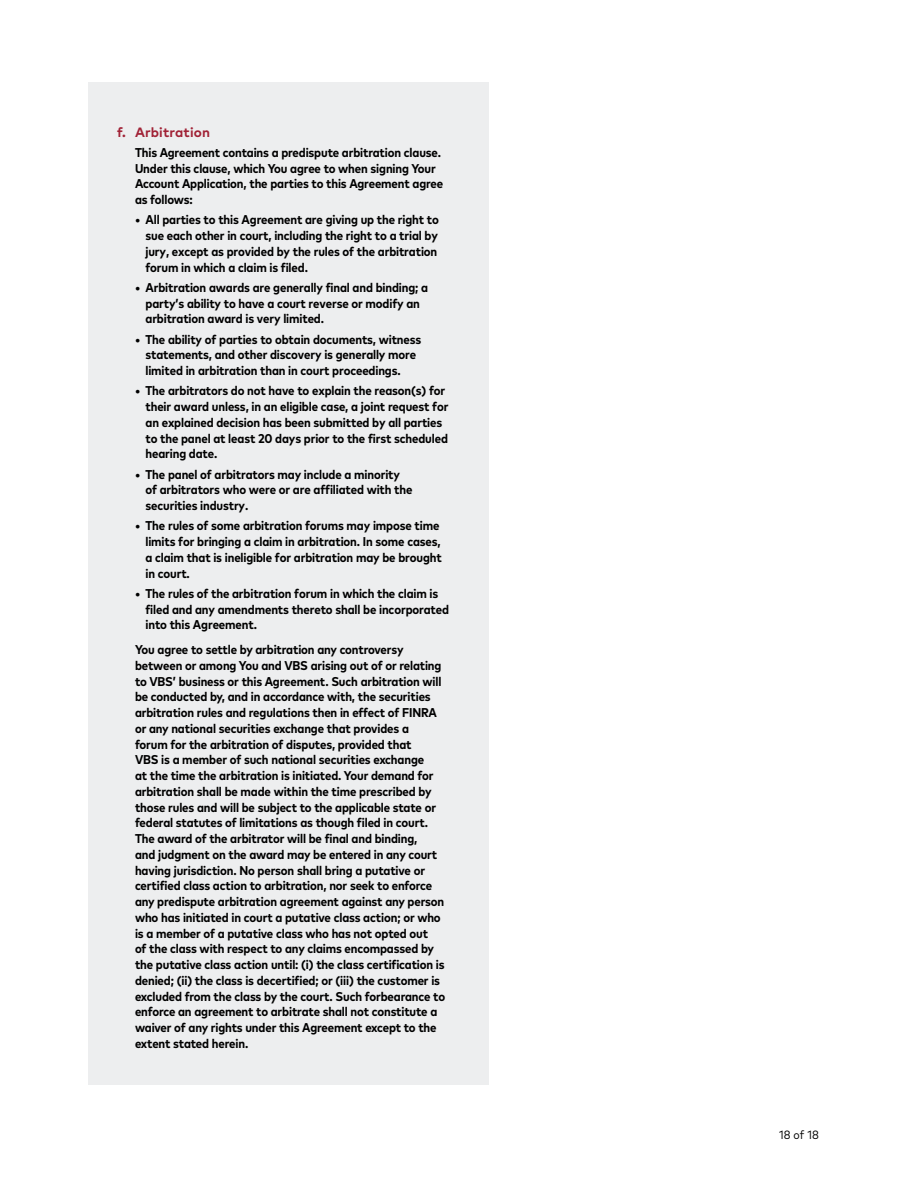
<style>
.page{position:relative;width:918px;height:1188px;background:#fff}
.page>*{position:absolute;margin:0;border:0;box-sizing:border-box;transform-origin:0 0}
.C_Head{font:700 13.5px "Mark Pro";letter-spacing:.01em;color:#a12236}
.Body_under_letter{font:700 condensed 12.75px/15.8px "Mark Pro";letter-spacing:-.01em;color:#000}
.Body_letter_last_section{font:700 condensed 12.75px/15.8px "Mark Pro";letter-spacing:-.01em;color:#000}
.t1{font:condensed 12px "Mark Pro";color:#000}
</style>
<div class="page">
<div style="left:88px;top:82px;width:401px;height:1002px;background:#edeeef"></div>
<h3 class="C_Head" style="left:117px;top:122px;width:94px">f. Arbitration</h3>
<p class="Body_letter_last_section" style="left:135px;top:143px;width:310px">This Agreement contains a predispute arbitration clause.<br>Under this clause, which You agree to when signing Your Account Application, the parties to this Agreement agree as follows:</p>
<p class="Body_under_letter" style="left:146px;top:211px;width:295px;text-indent:-10px">• All parties to this Agreement are giving up the right to sue each other in court, including the right to a trial by jury, except as provided by the rules of the arbitration forum in which a claim is filed.</p>
<p class="Body_under_letter" style="left:146px;top:278px;width:284px;text-indent:-10px">• Arbitration awards are generally final and binding; a party’s ability to have a court reverse or modify an arbitration award is very limited.</p>
<p class="Body_under_letter" style="left:146px;top:330px;width:277px;text-indent:-10px">• The ability of parties to obtain documents, witness statements, and other discovery is generally more limited in arbitration than in court proceedings.</p>
<p class="Body_under_letter" style="left:146px;top:382px;width:305px;text-indent:-10px">• The arbitrators do not have to explain the reason(s) for their award unless, in an eligible case, a joint request for an explained decision has been submitted by all parties to the panel at least 20 days prior to the first scheduled hearing date.</p>
<p class="Body_under_letter" style="left:146px;top:465px;width:269px;text-indent:-10px">• The panel of arbitrators may include a minority of arbitrators who were or are affiliated with the securities industry.</p>
<p class="Body_under_letter" style="left:146px;top:517px;width:298px;text-indent:-10px">• The rules of some arbitration forums may impose time limits for bringing a claim in arbitration. In some cases, a claim that is ineligible for arbitration may be brought in court.</p>
<p class="Body_under_letter" style="left:146px;top:584px;width:305px;text-indent:-10px">• The rules of the arbitration forum in which the claim is filed and any amendments thereto shall be incorporated into this Agreement.</p>
<p class="Body_under_letter" style="left:135px;top:641px;width:312px">You agree to settle by arbitration any controversy between or among You and VBS arising out of or relating to VBS’ business or this Agreement. Such arbitration will be conducted by, and in accordance with, the securities arbitration rules and regulations then in effect of FINRA or any national securities exchange that provides a<br>forum for the arbitration of disputes, provided that<br>VBS is a member of such national securities exchange<br>at the time the arbitration is initiated. Your demand for arbitration shall be made within the time prescribed by those rules and will be subject to the applicable state or federal statutes of limitations as though filed in court.<br>The award of the arbitrator will be final and binding,<br>and judgment on the award may be entered in any court having jurisdiction. No person shall bring a putative or certified class action to arbitration, nor seek to enforce any predispute arbitration agreement against any person who has initiated in court a putative class action; or who is a member of a putative class who has not opted out<br>of the class with respect to any claims encompassed by the putative class action until: (i) the class certification is denied; (ii) the class is decertified; or (iii) the customer is excluded from the class by the court. Such forbearance to enforce an agreement to arbitrate shall not constitute a waiver of any rights under this Agreement except to the extent stated herein.</p>
<p class="t1" style="left:779px;top:1125px;width:41px">18 of 18</p>
</div>
